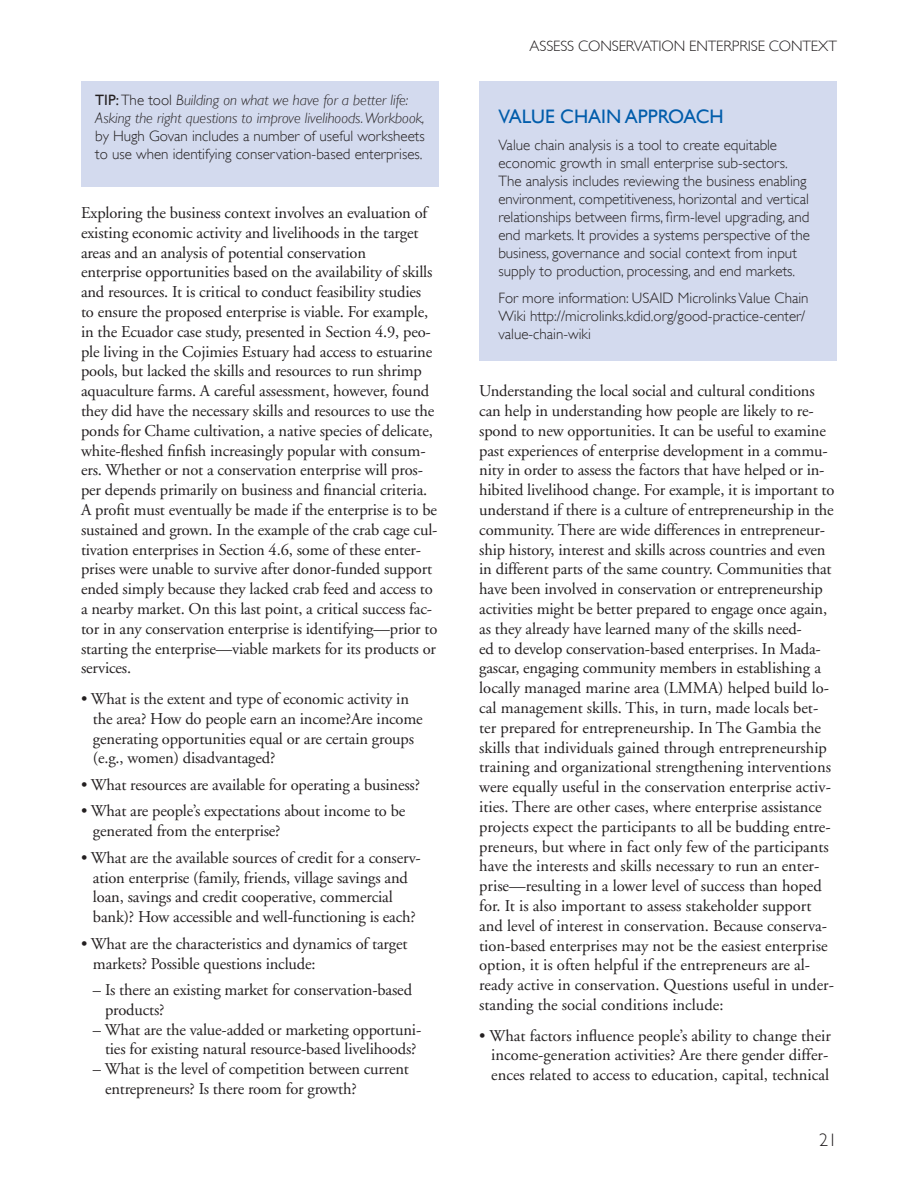
<style>
.page{position:relative;width:918px;height:1188px;background:#fff}
.page>*{position:absolute;margin:0;border:0;box-sizing:border-box;transform-origin:0 0}
.t1{font:19.5px "Gill Sans";color:#015dab}
.t2{font:300 18px "Gill Sans";color:#231f20}
.t3{font:16.5px/19.8px "Adobe Garamond";letter-spacing:-.01em;color:#231f20}
.t4{font:300 15px/18px "Gill Sans";color:#231f20}
.s1{font-weight:400}
.s2{font-style:italic}
</style>
<div class="page">
<div style="left:81px;top:81px;width:358px;height:106px;background:#d3daee"></div>
<div style="left:479px;top:81px;width:358px;height:279px;background:#d3daee"></div>
<p class="t4" style="left:95px;top:91px;width:331px"><span class="s1">TIP:</span> The tool <span class="s2">Building on what we have for a better life:<br>Asking the right questions to improve livelihoods. Workbook, </span>by Hugh Govan includes a number of useful worksheets to use when identifying conservation-based enterprises.</p>
<p class="t3" style="left:81px;top:203px;width:358px">Exploring the business context involves an evaluation of existing economic activity and livelihoods in the target areas and an analysis of potential conservation<br>enterprise opportunities based on the availability of skills and resources. It is critical to conduct feasibility studies to ensure the proposed enterprise is viable. For example, in the Ecuador case study, presented in Section 4.9, peo&shy;ple living in the Cojimies Estuary had access to estuarine pools, but lacked the skills and resources to run shrimp aquaculture farms. A careful assessment, however, found they did have the necessary skills and resources to use the ponds for Chame cultivation, a native species of delicate, white-fleshed finfish increasingly popular with consum&shy;ers. Whether or not a conservation enterprise will pros&shy;per depends primarily on business and financial criteria.<br>A profit must eventually be made if the enterprise is to be sustained and grown. In the example of the crab cage cul&shy;tivation enterprises in Section 4.6, some of these enter&shy;prises were unable to survive after donor-funded support ended simply because they lacked crab feed and access to a nearby market. On this last point, a critical success fac&shy;tor in any conservation enterprise is identifying—prior to starting the enterprise—viable markets for its products or services.</p>
<p class="t3" style="left:93px;top:689px;width:331px;text-indent:-12px">• What is the extent and type of economic activity in the area? How do people earn an income?Are income generating opportunities equal or are certain groups (e.g., women) disadvantaged?</p>
<p class="t3" style="left:81px;top:775px;width:341px">• What resources are available for operating a business?</p>
<p class="t3" style="left:93px;top:802px;width:314px;text-indent:-12px">• What are people’s expectations about income to be generated from the enterprise?</p>
<p class="t3" style="left:93px;top:848px;width:329px;text-indent:-12px">• What are the available sources of credit for a conserv&shy;ation enterprise (family, friends, village savings and loan, savings and credit cooperative, commercial bank)? How accessible and well-functioning is each?</p>
<p class="t3" style="left:93px;top:934px;width:316px;text-indent:-12px">• What are the characteristics and dynamics of target markets? Possible questions include:</p>
<p class="t3" style="left:105px;top:980px;width:309px;text-indent:-12px">– Is there an existing market for conservation-based products?</p>
<p class="t3" style="left:93px;top:1020px;width:330px;text-align:center">– What are the value-added or marketing opportuni&shy;ties for existing natural resource-based livelihoods?</p>
<p class="t3" style="left:105px;top:1060px;width:305px;text-indent:-12px">– What is the level of competition between current entrepreneurs? Is there room for growth?</p>
<p class="t4" style="left:530px;top:37px;width:309px">ASSESS CONSERVATION ENTERPRISE CONTEXT</p>
<p class="t1" style="left:498px;top:105px;width:227px">VALUE CHAIN APPROACH</p>
<p class="t4" style="left:498px;top:136px;width:313px">Value chain analysis is a tool to create equitable economic growth in small enterprise sub-sectors.<br>The analysis includes reviewing the business enabling environment, competitiveness, horizontal and vertical relationships between firms, firm-level upgrading, and end markets. It provides a systems perspective of the business, governance and social context from input supply to production, processing, and end markets.</p>
<p class="t4" style="left:498px;top:289px;width:312px">For more information: USAID Microlinks Value Chain<br>Wiki http://microlinks.kdid.org/good-practice-center/ value-chain-wiki</p>
<p class="t3" style="left:479px;top:381px;width:357px">Understanding the local social and cultural conditions can help in understanding how people are likely to re&shy;spond to new opportunities. It can be useful to examine past experiences of enterprise development in a commu&shy;nity in order to assess the factors that have helped or in&shy;hibited livelihood change. For example, it is important to understand if there is a culture of entrepreneurship in the community. There are wide differences in entrepreneur&shy;ship history, interest and skills across countries and even in different parts of the same country. Communities that have been involved in conservation or entrepreneurship activities might be better prepared to engage once again, as they already have learned many of the skills need-<br>ed to develop conservation-based enterprises. In Mada&shy;gascar, engaging community members in establishing a locally managed marine area (LMMA) helped build lo&shy;cal management skills. This, in turn, made locals bet&shy;ter prepared for entrepreneurship. In The Gambia the skills that individuals gained through entrepreneurship training and organizational strengthening interventions were equally useful in the conservation enterprise activ&shy;ities. There are other cases, where enterprise assistance projects expect the participants to all be budding entre&shy;preneurs, but where in fact only few of the participants have the interests and skills necessary to run an enter&shy;prise—resulting in a lower level of success than hoped for. It is also important to assess stakeholder support and level of interest in conservation. Because conserva&shy;tion-based enterprises may not be the easiest enterprise option, it is often helpful if the entrepreneurs are al&shy;ready active in conservation. Questions useful in under&shy;standing the social conditions include:</p>
<p class="t3" style="left:491px;top:1026px;width:341px;text-indent:-12px">• What factors influence people’s ability to change their income-generation activities? Are there gender differ&shy;ences related to access to education, capital, technical</p>
<p class="t2" style="left:819px;top:1130px;width:19px">21</p>
</div>
